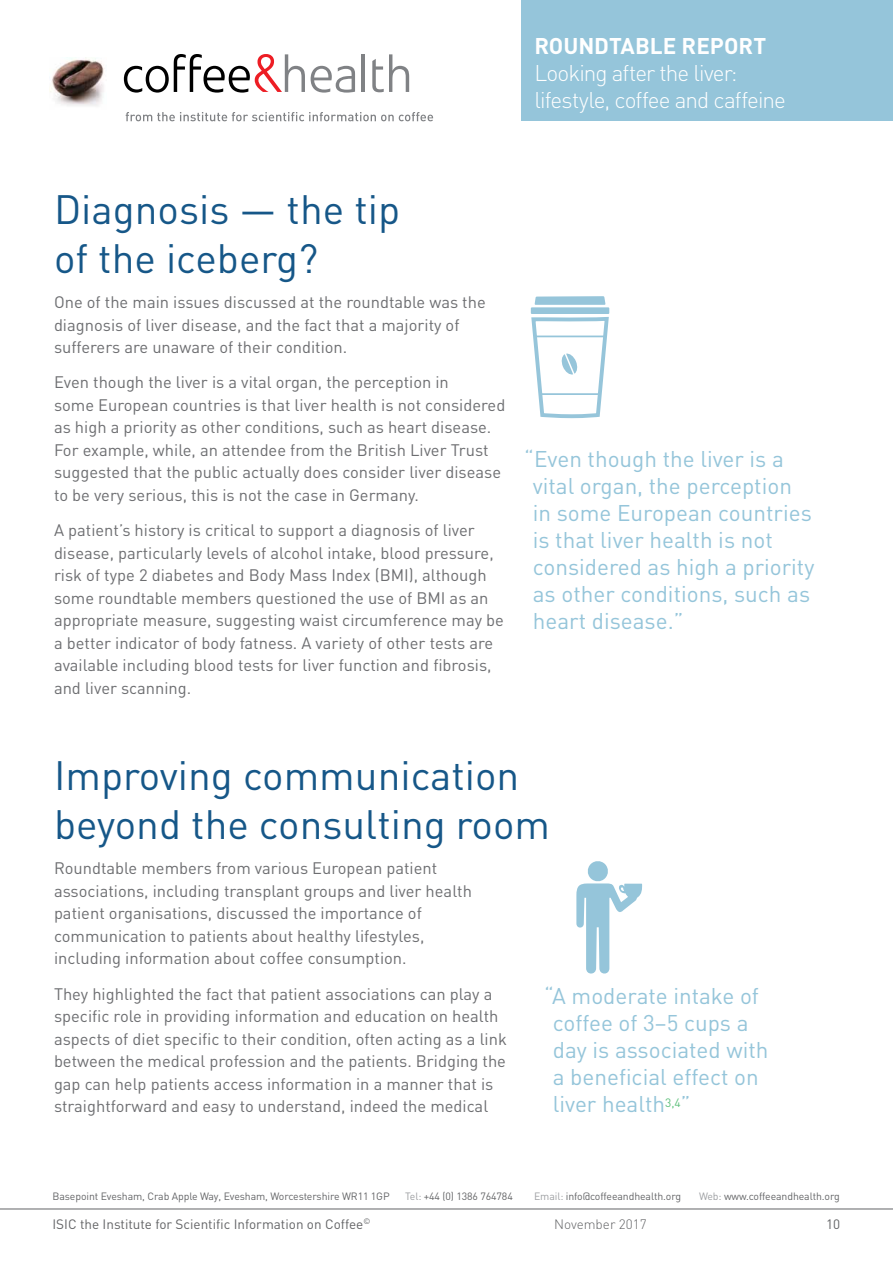
<style>
.page{position:relative;width:893px;height:1263px;background:#fff}
.page>*{position:absolute;margin:0;border:0;box-sizing:border-box;transform-origin:0 0}
.t1{font:40.5px/48.6px "DIN";color:#165788}
.t2{font:22.5px/27px "DIN";color:#95c5da}
.t3{font:300 22.5px/27px "DIN";letter-spacing:-.04em;color:#fff}
.t4{font:700 22.5px "DIN";letter-spacing:-.005em;color:#fff}
.t5{font:16.5px/22.5px "DIN";color:#6d6e71}
.t6{font:13.5px "DIN";color:#636466}
.t7{font:300 13.5px "DIN";color:#636466}
.t8{font:10.5px "DIN";letter-spacing:-.01em;color:#636466}
.s1{color:#9d9fa2}
</style>
<div class="page">
<hr style="left:0;top:1209px;width:893px;height:1px;background:#636466">
<div style="left:522px;top:0;width:371px;height:121px;background:#95c5da"></div>
<svg style="left:124px;top:54px;width:181px;height:39px"></svg>
<svg style="left:311px;top:66px;width:44px;height:27px"></svg>
<hr style="left:362px;top:54px;width:3px;height:38px;background:#808285">
<svg style="left:372px;top:54px;width:37px;height:38px"></svg>
<img style="left:50px;top:58px;width:54px;height:48px">
<svg style="left:126px;top:112px;width:307px;height:9px"></svg>
<svg style="left:531px;top:296px;width:78px;height:122px"></svg>
<svg style="left:576px;top:861px;width:66px;height:113px"></svg>
<h2 class="t4" style="left:534px;top:31px;width:233px">ROUNDTABLE REPORT</h2>
<h2 class="t3" style="left:534px;top:59px;width:253px">Looking after the liver: lifestyle, coffee and caffeine</h2>
<h1 class="t1" style="left:54px;top:185px;width:348px">Diagnosis — the tip of the iceberg?</h1>
<p class="t5" style="left:54px;top:291px;width:433px">One of the main issues discussed at the roundtable was the diagnosis of liver disease, and the fact that a majority of sufferers are unaware of their condition.</p>
<p class="t5" style="left:54px;top:371px;width:453px">Even though the liver is a vital organ, the perception in<br>some European countries is that liver health is not considered as high a priority as other conditions, such as heart disease.<br>For example, while, an attendee from the British Liver Trust suggested that the public actually does consider liver disease to be very serious, this is not the case in Germany.</p>
<p class="t5" style="left:54px;top:519px;width:451px">A patient’s history is critical to support a diagnosis of liver disease, particularly levels of alcohol intake, blood pressure, risk of type 2 diabetes and Body Mass Index (BMI), although some roundtable members questioned the use of BMI as an appropriate measure, suggesting waist circumference may be a better indicator of body fatness. A variety of other tests are available including blood tests for liver function and fibrosis, and liver scanning.</p>
<h2 class="t2" style="left:533px;top:445px;width:283px;text-indent:-9px">“Even though the liver is a vital organ, the perception in some European countries is that liver health is not considered as high a priority as other conditions, such as heart disease.”</h2>
<h1 class="t1" style="left:54px;top:751px;width:498px">Improving communication beyond the consulting room</h1>
<p class="t5" style="left:54px;top:857px;width:419px">Roundtable members from various European patient associations, including transplant groups and liver health patient organisations, discussed the importance of communication to patients about healthy lifestyles, including information about coffee consumption.</p>
<p class="t5" style="left:54px;top:982px;width:454px">They highlighted the fact that patient associations can play a specific role in providing information and education on health aspects of diet specific to their condition, often acting as a link between the medical profession and the patients. Bridging the gap can help patients access information in a manner that is straightforward and easy to understand, indeed the medical</p>
<h2 class="t2" style="left:553px;top:982px;width:217px;text-indent:-9px">“A moderate intake of coffee of 3–5 cups a day is associated with a beneficial effect on liver health<sup>3,4</sup>”</h2>
<p class="t8" style="left:53px;top:1190px;width:339px">Basepoint Evesham, Crab Apple Way, Evesham, Worcestershire WR11 1GP</p>
<p class="t8" style="left:405px;top:1190px;width:109px"><span class="s1">Tel:</span> +44 (0) 1386 764784</p>
<p class="t8" style="left:534px;top:1190px;width:148px"><span class="s1">Email:</span> info@coffeeandhealth.org</p>
<p class="t8" style="left:699px;top:1190px;width:142px"><span class="s1">Web:</span> www.coffeeandhealth.org</p>
<p class="t6" style="left:53px;top:1215px;width:319px">ISIC the Institute for Scientific Information on Coffee<sup>©</sup></p>
<p class="t7" style="left:554px;top:1215px;width:94px">November 2017</p>
<p class="t6" style="left:826px;top:1215px;width:16px">10</p>
</div>
